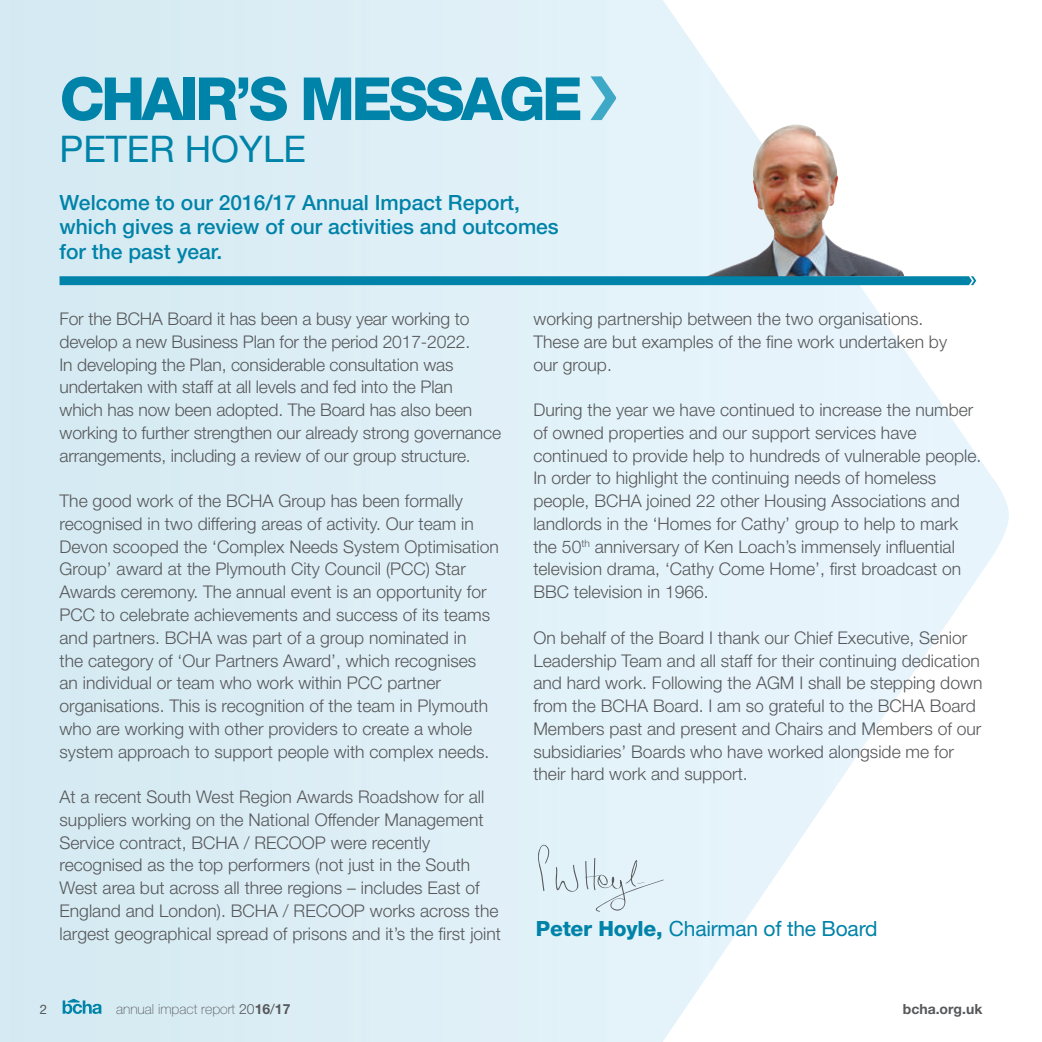
<style>
.page{position:relative;width:1042px;height:1042px;background:#fff}
.page>*{position:absolute;margin:0;border:0;box-sizing:border-box;transform-origin:0 0}
.t1{font:800 59.5px "Helvetica Neue";letter-spacing:-.06em;color:#0083a9}
.t2{font:36.75px "Helvetica Neue";color:#0083a9}
.t3{font:500 21px/24.5px "Helvetica Neue";color:#0083a9}
.t4{font:21px "Helvetica Neue";letter-spacing:-.01em;color:#0083a9}
.t5{font:300 17.5px/22.8px "Helvetica Neue";color:#57585a}
.t6{font:100 14px "Helvetica Neue";color:#57585a}
.t7{font:700 14px "Helvetica Neue";color:#57585a}
.t8{font:13.12px "Helvetica Neue";color:#57585a}
.s1{font-weight:800}
.s2{font-weight:300}
.s3{font-weight:700}
.s4{font-weight:400}
</style>
<div class="page">
<img style="left:949px;top:414px;width:60px;height:206px">
<img style="left:704px;top:125px;width:200px;height:151px">
<svg style="left:537px;top:843px;width:127px;height:68px;background:#dbeaf0"></svg>
<svg style="left:590px;top:76px;width:26px;height:44px"></svg>
<svg style="left:63px;top:999px;width:39px;height:15px"></svg>
<svg style="left:60px;top:276px;width:916px;height:9px;background:#0685aa"></svg>
<h1 class="t1" style="left:60px;top:63px;width:525px">CHAIR’S MESSAGE</h1>
<h2 class="t2" style="left:60px;top:127px;width:248px">PETER HOYLE</h2>
<p class="t3" style="left:60px;top:190px;width:501px">Welcome to our 2016/17 Annual Impact Report, which gives a review of our activities and outcomes for the past year.</p>
<p class="t5" style="left:60px;top:307px;width:443px">For the BCHA Board it has been a busy year working to develop a new Business Plan for the period 2017-2022.<br>In developing the Plan, considerable consultation was undertaken with staff at all levels and fed into the Plan<br>which has now been adopted. The Board has also been working to further strengthen our already strong governance arrangements, including a review of our group structure.</p>
<p class="t5" style="left:60px;top:489px;width:441px">The good work of the BCHA Group has been formally recognised in two differing areas of activity. Our team in Devon scooped the ‘Complex Needs System Optimisation Group’ award at the Plymouth City Council (PCC) Star Awards ceremony. The annual event is an opportunity for PCC to celebrate achievements and success of its teams and partners. BCHA was part of a group nominated in<br>the category of ‘Our Partners Award’, which recognises an individual or team who work within PCC partner organisations. This is recognition of the team in Plymouth who are working with other providers to create a whole system approach to support people with complex needs.</p>
<p class="t5" style="left:60px;top:785px;width:443px">At a recent South West Region Awards Roadshow for all suppliers working on the National Offender Management Service contract, BCHA / RECOOP were recently recognised as the top performers (not just in the South West area but across all three regions – includes East of England and London). BCHA / RECOOP works across the largest geographical spread of prisons and it’s the first joint</p>
<p class="t5" style="left:533px;top:307px;width:415px">working partnership between the two organisations.<br>These are but examples of the fine work undertaken by our group.</p>
<p class="t5" style="left:533px;top:398px;width:450px">During the year we have continued to increase the number of owned properties and our support services have continued to provide help to hundreds of vulnerable people.<br>In order to highlight the continuing needs of homeless people, BCHA joined 22 other Housing Associations and landlords in the ‘Homes for Cathy’ group to help to mark the 50<sup>th</sup> anniversary of Ken Loach’s immensely influential television drama, ‘Cathy Come Home’, first broadcast on BBC television in 1966.</p>
<p class="t5" style="left:533px;top:626px;width:450px">On behalf of the Board I thank our Chief Executive, Senior Leadership Team and all staff for their continuing dedication and hard work. Following the AGM I shall be stepping down from the BCHA Board. I am so grateful to the BCHA Board Members past and present and Chairs and Members of our subsidiaries’ Boards who have worked alongside me for their hard work and support.</p>
<p class="t4" style="left:536px;top:916px;width:343px"><span class="s1">Peter Hoyle,</span> Chairman of the Board</p>
<p class="t8" style="left:40px;top:1001px;width:9px">2</p>
<p class="t6" style="left:116px;top:1001px;width:176px">annual impact report <span class="s2">20</span><span class="s3">16</span><span class="s4">/</span><span class="s3">17</span></p>
<p class="t7" style="left:903px;top:1000px;width:81px">bcha.org.uk</p>
</div>
